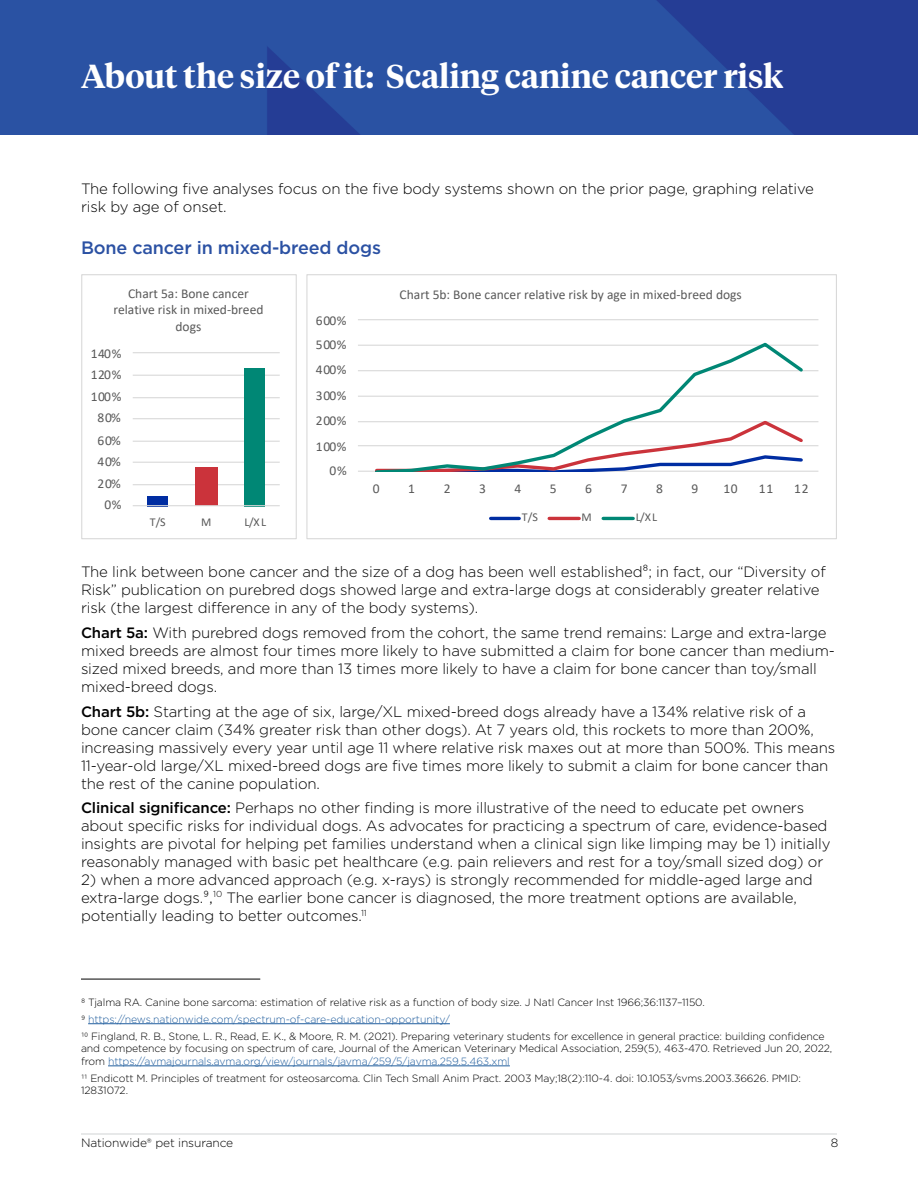
<style>
.page{position:relative;width:918px;height:1188px;background:#fff}
.page>*{position:absolute;margin:0;border:0;box-sizing:border-box;transform-origin:0 0}
.t1{font:600 33px "Tiempos Headline";color:#fff}
.t2{font:500 18px "Gotham";letter-spacing:-.01em;color:#2b51a3}
.t3{font:300 15px/18px "Gotham";letter-spacing:-.01em;color:#000}
.t4{font:13.5px/16.5px "Calibri";color:#595959;text-align:center}
.t5{font:300 12px "Gotham";letter-spacing:-.01em;color:#000}
.t6{font:12px "Calibri";color:#595959}
.t7{font:300 10.5px/12.6px "Gotham";letter-spacing:-.01em;color:#000}
.t8{font:300 10.5px "Gotham";letter-spacing:-.01em;color:#215e9e}
.s1{font-weight:500}
.s2{color:#000}
.s3{color:#215e9e}
</style>
<div class="page">
<img style="left:0;top:0;width:918px;height:135px">
<hr style="left:81px;top:1134px;width:756px;height:1px;background:#d0d3d4">
<hr style="left:133px;top:484px;width:147px;height:1px;background:#d9d9d9">
<hr style="left:133px;top:462px;width:147px;height:1px;background:#d9d9d9">
<hr style="left:133px;top:441px;width:147px;height:1px;background:#d9d9d9">
<hr style="left:133px;top:418px;width:147px;height:1px;background:#d9d9d9">
<hr style="left:133px;top:397px;width:147px;height:1px;background:#d9d9d9">
<hr style="left:133px;top:375px;width:147px;height:1px;background:#d9d9d9">
<hr style="left:133px;top:352px;width:147px;height:1px;background:#d9d9d9">
<div style="left:147px;top:496px;width:21px;height:10px;background:#002da2"></div>
<div style="left:195px;top:467px;width:23px;height:39px;background:#cb333b"></div>
<div style="left:244px;top:368px;width:22px;height:138px;background:#008775"></div>
<hr style="left:133px;top:505px;width:147px;height:1px;background:#d9d9d9">
<div style="left:81px;top:274px;width:216px;height:265px;border:1px solid #d9d9d9"></div>
<hr style="left:358px;top:445px;width:460px;height:1px;background:#d9d9d9">
<hr style="left:358px;top:421px;width:460px;height:1px;background:#d9d9d9">
<hr style="left:358px;top:396px;width:460px;height:1px;background:#d9d9d9">
<hr style="left:358px;top:370px;width:460px;height:1px;background:#d9d9d9">
<hr style="left:358px;top:345px;width:460px;height:1px;background:#d9d9d9">
<hr style="left:358px;top:319px;width:460px;height:1px;background:#d9d9d9">
<hr style="left:358px;top:471px;width:460px;height:1px;background:#d9d9d9">
<svg style="left:373px;top:342px;width:433px;height:130px"></svg>
<hr style="left:491px;top:517px;width:28px;height:3px;background:#002da2">
<hr style="left:549px;top:517px;width:30px;height:3px;background:#cb333b">
<hr style="left:603px;top:517px;width:30px;height:3px;background:#008775">
<div style="left:306px;top:274px;width:531px;height:265px;border:1px solid #d9d9d9"></div>
<hr style="left:88px;top:1023px;width:362px;height:1px;background:#215e9e">
<hr style="left:108px;top:1066px;width:402px;height:1px;background:#215e9e">
<hr style="left:81px;top:979px;width:179px;height:1px;background:#000">
<p class="t1" style="left:81px;top:54px;width:704px">About the size of it: Scaling canine cancer risk</p>
<p class="t3" style="left:81px;top:180px;width:735px">The following five analyses focus on the five body systems shown on the prior page, graphing relative risk by age of onset.</p>
<p class="t2" style="left:81px;top:236px;width:302px">Bone cancer in mixed-breed dogs</p>
<p class="t4" style="left:113px;top:285px;width:152px">Chart 5a: Bone cancer relative risk in mixed-breed dogs</p>
<p class="t4" style="left:91px;top:345px;width:32px">140%</p>
<p class="t4" style="left:91px;top:366px;width:32px">120%</p>
<p class="t4" style="left:91px;top:388px;width:32px">100%</p>
<p class="t4" style="left:98px;top:409px;width:25px">80%</p>
<p class="t4" style="left:98px;top:432px;width:25px">60%</p>
<p class="t4" style="left:98px;top:453px;width:25px">40%</p>
<p class="t4" style="left:98px;top:475px;width:25px">20%</p>
<p class="t4" style="left:104px;top:496px;width:19px">0%</p>
<p class="t6" style="left:150px;top:514px;width:18px">T/S</p>
<p class="t6" style="left:201px;top:514px;width:12px">M</p>
<p class="t6" style="left:245px;top:514px;width:23px">L/X L</p>
<p class="t4" style="left:316px;top:312px;width:32px">600%</p>
<p class="t4" style="left:316px;top:336px;width:32px">500%</p>
<p class="t4" style="left:316px;top:361px;width:32px">400%</p>
<p class="t4" style="left:316px;top:387px;width:32px">300%</p>
<p class="t4" style="left:316px;top:412px;width:32px">200%</p>
<p class="t4" style="left:316px;top:438px;width:32px">100%</p>
<p class="t4" style="left:330px;top:462px;width:19px">0%</p>
<p class="t4" style="left:400px;top:286px;width:344px">Chart 5b: Bone cancer relative risk by age in mixed-breed dogs</p>
<p class="t4" style="left:373px;top:480px;width:8px">0</p>
<p class="t4" style="left:408px;top:480px;width:8px">1</p>
<p class="t4" style="left:444px;top:480px;width:8px">2</p>
<p class="t4" style="left:479px;top:480px;width:8px">3</p>
<p class="t4" style="left:514px;top:480px;width:8px">4</p>
<p class="t4" style="left:550px;top:480px;width:8px">5</p>
<p class="t4" style="left:585px;top:480px;width:8px">6</p>
<p class="t4" style="left:621px;top:480px;width:8px">7</p>
<p class="t4" style="left:656px;top:480px;width:8px">8</p>
<p class="t4" style="left:691px;top:480px;width:8px">9</p>
<p class="t4" style="left:723px;top:480px;width:16px">10</p>
<p class="t4" style="left:759px;top:480px;width:16px">11</p>
<p class="t4" style="left:794px;top:480px;width:16px">12</p>
<p class="t6" style="left:522px;top:509px;width:18px">T/S</p>
<p class="t6" style="left:582px;top:509px;width:12px">M</p>
<p class="t6" style="left:636px;top:509px;width:23px">L/X L</p>
<p class="t3" style="left:81px;top:562px;width:746px">The link between bone cancer and the size of a dog has been well established⁸; in fact, our “Diversity of<br>Risk” publication on purebred dogs showed large and extra-large dogs at considerably greater relative risk (the largest difference in any of the body systems).</p>
<p class="t3" style="left:81px;top:623px;width:755px"><span class="s1">Chart 5a:</span> With purebred dogs removed from the cohort, the same trend remains: Large and extra-large mixed breeds are almost four times more likely to have submitted a claim for bone cancer than medium&shy;sized mixed breeds, and more than 13 times more likely to have a claim for bone cancer than toy/small mixed-breed dogs.</p>
<p class="t3" style="left:81px;top:702px;width:756px"><span class="s1">Chart 5b:</span> Starting at the age of six, large/XL mixed-breed dogs already have a 134% relative risk of a bone cancer claim (34% greater risk than other dogs). At 7 years old, this rockets to more than 200%, increasing massively every year until age 11 where relative risk maxes out at more than 500%. This means 11-year-old large/XL mixed-breed dogs are five times more likely to submit a claim for bone cancer than the rest of the canine population.</p>
<p class="t3" style="left:81px;top:799px;width:751px"><span class="s1">Clinical significance:</span> Perhaps no other finding is more illustrative of the need to educate pet owners about specific risks for individual dogs. As advocates for practicing a spectrum of care, evidence-based insights are pivotal for helping pet families understand when a clinical sign like limping may be 1) initially reasonably managed with basic pet healthcare (e.g. pain relievers and rest for a toy/small sized dog) or</p>
<p class="t3" style="left:81px;top:871px;width:733px">2) when a more advanced approach (e.g. x-rays) is strongly recommended for middle-aged large and extra-large dogs.⁹,<sup>10</sup> The earlier bone cancer is diagnosed, the more treatment options are available, potentially leading to better outcomes.<sup>11</sup></p>
<p class="t7" style="left:81px;top:995px;width:625px">8 Tjalma RA. Canine bone sarcoma: estimation of relative risk as a function of body size. J Natl Cancer Inst 1966;36:1137–1150.</p>
<p class="t8" style="left:81px;top:1012px;width:370px"><span class="s2">9</span> https://news.nationwide.com/spectrum-of-care-education-opportunity/</p>
<p class="t7" style="left:81px;top:1029px;width:753px">10 Fingland, R. B., Stone, L. R., Read, E. K., &amp; Moore, R. M. (2021). Preparing veterinary students for excellence in general practice: building confidence and competence by focusing on spectrum of care, Journal of the American Veterinary Medical Association, 259(5), 463-470. Retrieved Jun 20, 2022, from <span class="s3">https://avmajournals.avma.org/view/journals/javma/259/5/javma.259.5.463.xml</span></p>
<p class="t7" style="left:81px;top:1071px;width:722px">11 Endicott M. Principles of treatment for osteosarcoma. Clin Tech Small Anim Pract. 2003 May;18(2):110-4. doi: 10.1053/svms.2003.36626. PMID:<br>12831072.</p>
<p class="t5" style="left:81px;top:1135px;width:154px">Nationwide® pet insurance</p>
<p class="t5" style="left:831px;top:1135px;width:9px">8</p>
</div>
